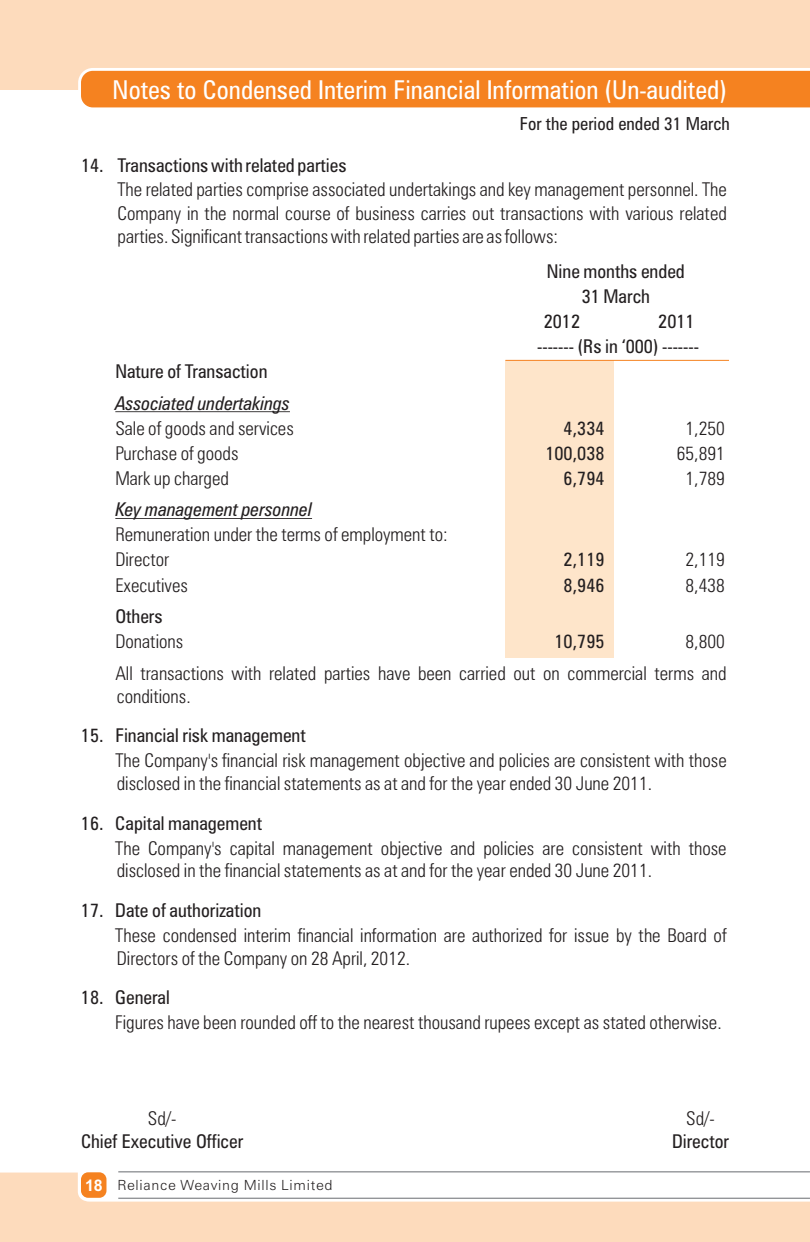
<style>
.page{position:relative;width:810px;height:1242px;background:#fff}
.page>*{position:absolute;margin:0;border:0;box-sizing:border-box;transform-origin:0 0}
.t1{font:condensed 26px "Zurich BT";color:#fff}
.t2{font:300 condensed 19px/22.8px "Zurich BT";color:#231f20}
.t3{font:condensed 19px/25px "Zurich BT";color:#231f20;text-align:right}
.t4{font:italic condensed 19px "Zurich BT";color:#231f20}
.t5{font:condensed 18px "Zurich BT";color:#231f20}
.t6{font:300 14px "Zurich BT";letter-spacing:.05em;color:#231f20}
.s1{font-family:"Arial";font-weight:700;font-size:16px;color:#fff}
</style>
<div class="page">
<div style="left:505px;top:360px;width:108px;height:298px;background:#fee5ca"></div>
<hr style="left:115px;top:411px;width:175px;height:1px;background:#231f20">
<hr style="left:115px;top:518px;width:197px;height:1px;background:#231f20">
<hr style="left:505px;top:360px;width:224px;height:1px;background:#f58220">
<div style="left:81px;top:90px;width:729px;height:17px;background:#f58220"></div>
<div style="left:79px;top:1170px;width:29px;height:30px;border:4px solid #fff;border-radius:7px"></div>
<svg style="left:81px;top:1172px;width:25px;height:26px"></svg>
<hr style="left:118px;top:1171px;width:692px;height:2px;background:#939598">
<svg style="left:0;top:0;width:810px;height:90px;background:#fbcba0"></svg>
<svg style="left:0;top:1173px;width:810px;height:69px;fill:#fddbbc"></svg>
<h1 class="t1" style="left:113px;top:79px;width:616px">Notes to Condensed Interim Financial Information (Un-audited)</h1>
<p class="t5" style="left:520px;top:116px;width:212px">For the period ended 31 March</p>
<p class="t3" style="left:81px;top:154px;width:267px">14. Transactions with related parties</p>
<p class="t2" style="left:117px;top:179px;width:611px;line-height:24px;text-align:justify">The related parties comprise associated undertakings and key management personnel. The Company in the normal course of business carries out transactions with various related parties. Significant transactions with related parties are as follows:</p>
<p class="t3" style="left:547px;top:260px;width:139px">Nine months ended</p>
<p class="t3" style="left:582px;top:285px;width:70px">31 March</p>
<p class="t3" style="left:544px;top:310px;width:38px">2012</p>
<p class="t3" style="left:537px;top:310px;width:163px">2011<br>------- (Rs in ‘000) -------</p>
<p class="t3" style="left:115px;top:360px;width:154px">Nature of Transaction</p>
<p class="t4" style="left:115px;top:395px;width:176px">Associated undertakings</p>
<p class="t2" style="left:115px;top:418px;width:180px">Sale of goods and services</p>
<p class="t3" style="left:564px;top:417px;width:42px">4,334</p>
<p class="t2" style="left:686px;top:418px;width:41px">1,250</p>
<p class="t2" style="left:115px;top:443px;width:125px">Purchase of goods</p>
<p class="t3" style="left:545px;top:442px;width:61px">100,038</p>
<p class="t2" style="left:677px;top:443px;width:49px">65,891</p>
<p class="t2" style="left:115px;top:468px;width:115px">Mark up charged</p>
<p class="t3" style="left:564px;top:467px;width:42px">6,794</p>
<p class="t2" style="left:686px;top:468px;width:41px">1,789</p>
<p class="t4" style="left:115px;top:502px;width:198px">Key management personnel</p>
<p class="t2" style="left:115px;top:524px;width:334px;line-height:25px">Remuneration under the terms of employment to:<br>Director</p>
<p class="t3" style="left:564px;top:549px;width:42px">2,119</p>
<p class="t2" style="left:686px;top:550px;width:41px">2,119</p>
<p class="t2" style="left:115px;top:575px;width:74px">Executives</p>
<p class="t3" style="left:564px;top:574px;width:42px">8,946</p>
<p class="t2" style="left:686px;top:575px;width:41px">8,438</p>
<p class="t3" style="left:115px;top:606px;width:49px">Others</p>
<p class="t2" style="left:115px;top:632px;width:70px">Donations</p>
<p class="t3" style="left:555px;top:631px;width:52px">10,795</p>
<p class="t2" style="left:115px;top:627px;width:613px;line-height:31.6px;text-align:right">8,800<br>All transactions with related parties have been carried out on commercial terms and</p>
<p class="t2" style="left:117px;top:686px;width:75px">conditions.</p>
<p class="t3" style="left:81px;top:725px;width:226px">15. Financial risk management</p>
<p class="t2" style="left:115px;top:751px;width:613px">The Company's financial risk management objective and policies are consistent with those disclosed in the financial statements as at and for the year ended 30 June 2011.</p>
<p class="t3" style="left:81px;top:812px;width:183px">16. Capital management</p>
<p class="t2" style="left:115px;top:838px;width:613px">The Company's capital management objective and policies are consistent with those disclosed in the financial statements as at and for the year ended 30 June 2011.</p>
<p class="t3" style="left:81px;top:900px;width:182px">17. Date of authorization</p>
<p class="t2" style="left:115px;top:926px;width:613px">These condensed interim financial information are authorized for issue by the Board of<br>Directors of the Company on 28 April, 2012.</p>
<p class="t3" style="left:81px;top:987px;width:90px">18. General</p>
<p class="t2" style="left:115px;top:1013px;width:608px">Figures have been rounded off to the nearest thousand rupees except as stated otherwise.</p>
<p class="t2" style="left:148px;top:1109px;width:30px">Sd/-</p>
<p class="t3" style="left:81px;top:1131px;width:164px">Chief Executive Officer</p>
<p class="t6" style="left:85px;top:1179px;width:249px"><span class="s1">18</span> Reliance Weaving Mills Limited</p>
<p class="t2" style="left:686px;top:1109px;width:30px">Sd/-</p>
<p class="t3" style="left:672px;top:1131px;width:59px">Director</p>
</div>
